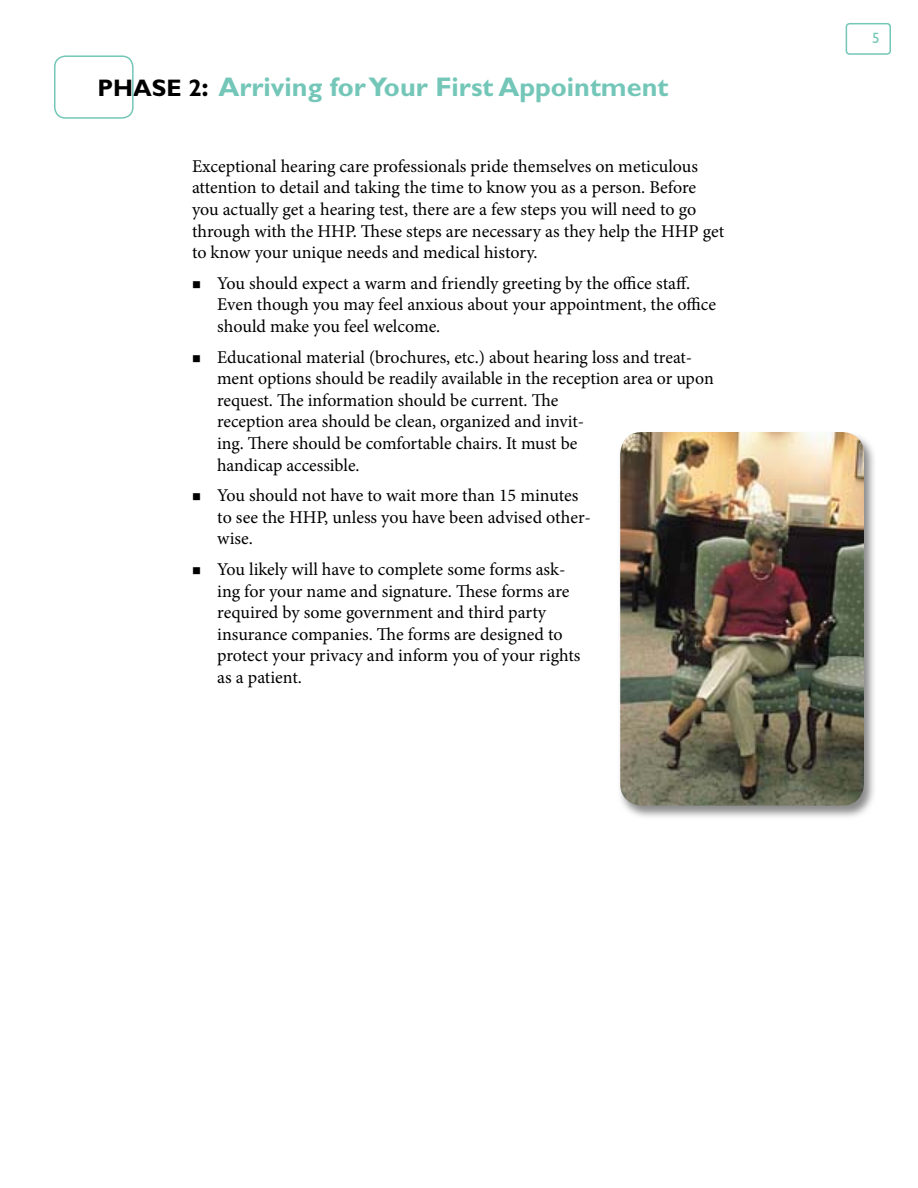
<style>
.page{position:relative;width:918px;height:1188px;background:#fff}
.page>*{position:absolute;margin:0;border:0;box-sizing:border-box;transform-origin:0 0}
.t1{font:700 27px "Gill Sans";color:#74c7b8}
.t2{font:18px/21.6px "Minion Pro";color:#000}
.t3{font:15px "Gill Sans";color:#74c7b8}
.s1{font-size:24px;color:#000}
.s2{color:#000}
</style>
<div class="page">
<div style="left:846px;top:23px;width:45px;height:32px;border:2px solid #74c7b8;border-radius:3px"></div>
<div style="left:54px;top:55px;width:80px;height:64px;border:2px solid #74c7b8;border-radius:11px"></div>
<img style="left:620px;top:432px;width:254px;height:385px">
<img style="left:620px;top:432px;width:244px;height:374px;border-radius:22px">
<h1 class="t1" style="left:98px;top:77px;width:572px"><span class="s1">PHASE 2</span><span class="s2">:</span> Arriving for Your First Appointment</h1>
<p class="t2" style="left:192px;top:157px;width:534px">Exceptional hearing care professionals pride themselves on meticulous attention to detail and taking the time to know you as a person. Before you actually get a hearing test, there are a few steps you will need to go through with the HHP. These steps are necessary as they help the HHP get to know your unique needs and medical history.</p>
<p class="t2" style="left:217px;top:274px;width:500px;text-indent:-25px">■ You should expect a warm and friendly greeting by the office staff.<br>Even though you may feel anxious about your appointment, the office should make you feel welcome.</p>
<p class="t2" style="left:217px;top:348px;width:498px;text-indent:-25px">■ Educational material (brochures, etc.) about hearing loss and treat&shy;ment options should be readily available in the reception area or upon request. The information should be current. The<br>reception area should be clean, organized and invit-<br>ing. There should be comfortable chairs. It must be<br>handicap accessible.</p>
<p class="t2" style="left:217px;top:486px;width:375px;text-indent:-25px">■ You should not have to wait more than 15 minutes to see the HHP, unless you have been advised other&shy;wise.</p>
<p class="t2" style="left:217px;top:560px;width:365px;text-indent:-25px">■ You likely will have to complete some forms ask&shy;ing for your name and signature. These forms are required by some government and third party insurance companies. The forms are designed to protect your privacy and inform you of your rights as a patient.</p>
<p class="t3" style="left:872px;top:33px;width:9px">5</p>
</div>
